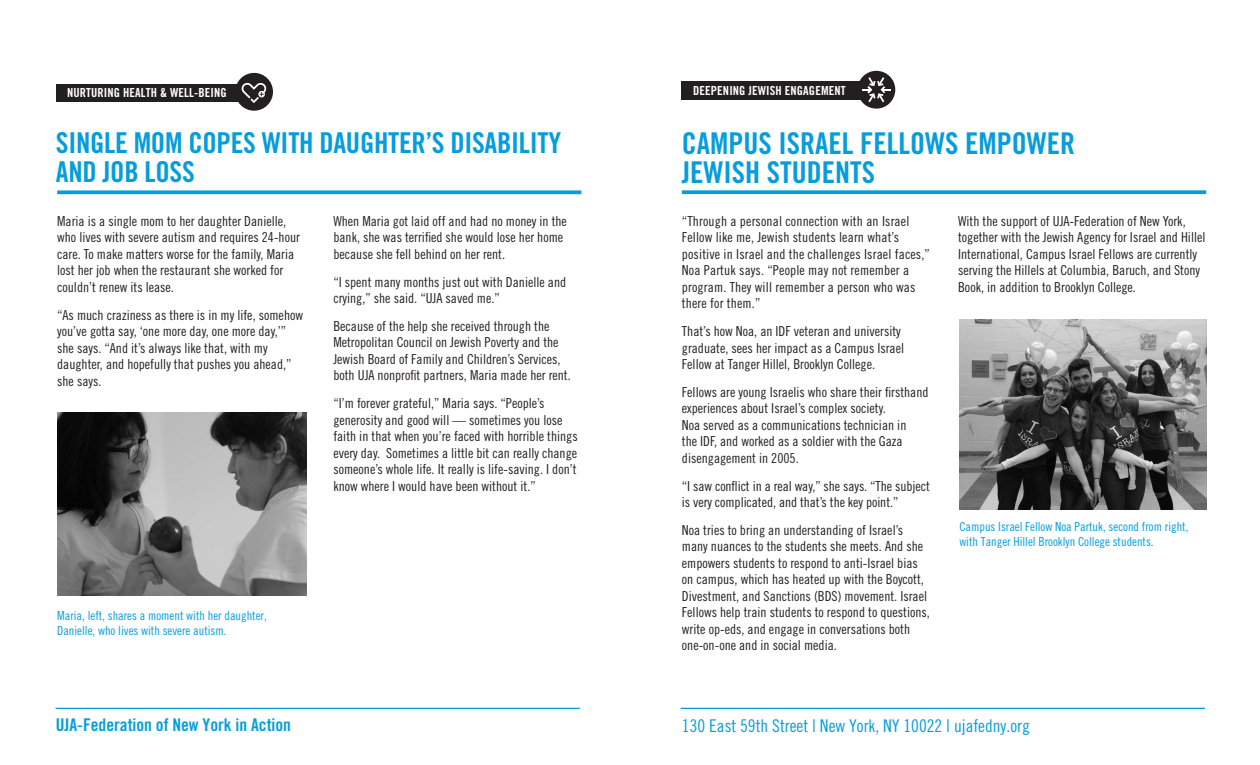
<style>
.page{position:relative;width:1260px;height:765px;background:#fff}
.page>*{position:absolute;margin:0;border:0;box-sizing:border-box;transform-origin:0 0}
.headline_24_pt_trade{font:30px/28.8px "Trade Gothic LT Std Bd Cn 20";color:#069ddc}
.t1{font:28.75px/28.8px "Trade Gothic LT Std Bd Cn 20";letter-spacing:-.01em;color:#069ddc}
.t2{font:17.5px "Trade Gothic LT Std Cn 18";color:#069ddc}
.t3{font:17.5px "Trade Gothic LT Std Bd Cn 20";color:#069ddc}
.bodycopy{font:13.75px/16.5px "Trade Gothic LT Std Cn 18";color:#231f20}
.t4{font:12.5px/15px "Trade Gothic LT Std Cn 18";color:#069ddc}
.t5{font:12.5px "Trade Gothic LT Std Bd Cn 20";letter-spacing:.01em;color:#fff}
</style>
<div class="page">
<hr style="left:56px;top:708px;width:524px;height:1px;background:#069ddc">
<hr style="left:681px;top:708px;width:524px;height:1px;background:#069ddc">
<div style="left:56px;top:84px;width:192px;height:18px;background:#231f20"></div>
<img style="left:57px;top:412px;width:250px;height:183px">
<svg style="left:57px;top:190px;width:524px;height:4px;background:#21a7df"></svg>
<div style="left:682px;top:82px;width:191px;height:18px;background:#231f20"></div>
<img style="left:959px;top:320px;width:248px;height:190px">
<svg style="left:682px;top:190px;width:524px;height:4px;background:#19a4de"></svg>
<div style="left:857px;top:71px;width:38px;height:38px;background:#231f20;border-radius:50%"></div>
<svg style="left:862px;top:77px;width:28px;height:25px"></svg>
<div style="left:235px;top:73px;width:38px;height:38px;background:#231f20;border-radius:50%"></div>
<svg style="left:242px;top:82px;width:25px;height:21px"></svg>
<p class="t5" style="left:67px;top:85px;width:161px">NURTURING HEALTH &amp; WELL-BEING</p>
<p class="t1" style="left:56px;top:129px;width:507px">SINGLE MOM COPES WITH DAUGHTER’S DISABILITY<br>AND JOB LOSS</p>
<p class="bodycopy" style="left:57px;top:213px;width:244px">Maria is a single mom to her daughter Danielle, who lives with severe autism and requires 24-hour care. To make matters worse for the family, Maria lost her job when the restaurant she worked for couldn’t renew its lease.</p>
<p class="bodycopy" style="left:57px;top:306px;width:247px">“As much craziness as there is in my life, somehow you’ve gotta say, ‘one more day, one more day,’” she says. “And it’s always like that, with my daughter, and hopefully that pushes you ahead,” she says.</p>
<p class="bodycopy" style="left:333px;top:213px;width:235px">When Maria got laid off and had no money in the bank, she was terrified she would lose her home because she fell behind on her rent.</p>
<p class="bodycopy" style="left:333px;top:273px;width:234px">“I spent many months just out with Danielle and crying,” she said. “UJA saved me.”</p>
<p class="bodycopy" style="left:333px;top:318px;width:239px">Because of the help she received through the Metropolitan Council on Jewish Poverty and the Jewish Board of Family and Children’s Services, both UJA nonprofit partners, Maria made her rent.</p>
<p class="bodycopy" style="left:333px;top:395px;width:246px">“I’m forever grateful,” Maria says. “People’s generosity and good will — sometimes you lose faith in that when you’re faced with horrible things every day. Sometimes a little bit can really change someone’s whole life. It really is life-saving. I don’t know where I would have been without it.”</p>
<p class="t4" style="left:57px;top:608px;width:211px">Maria, left, shares a moment with her daughter,<br>Danielle, who lives with severe autism.</p>
<p class="t5" style="left:693px;top:83px;width:154px">DEEPENING JEWISH ENGAGEMENT</p>
<p class="headline_24_pt_trade" style="left:682px;top:129px;width:395px">CAMPUS ISRAEL FELLOWS EMPOWER<br>JEWISH STUDENTS</p>
<p class="bodycopy" style="left:682px;top:212px;width:250px">“Through a personal connection with an Israel Fellow like me, Jewish students learn what’s positive in Israel and the challenges Israel faces,” Noa Partuk says. “People may not remember a program. They will remember a person who was there for them.”</p>
<p class="bodycopy" style="left:682px;top:323px;width:224px">That’s how Noa, an IDF veteran and university graduate, sees her impact as a Campus Israel<br>Fellow at Tanger Hillel, Brooklyn College.</p>
<p class="bodycopy" style="left:682px;top:383px;width:248px">Fellows are young Israelis who share their firsthand experiences about Israel’s complex society.<br>Noa served as a communications technician in<br>the IDF, and worked as a soldier with the Gaza disengagement in 2005.</p>
<p class="bodycopy" style="left:682px;top:477px;width:249px">“I saw conflict in a real way,” she says. “The subject is very complicated, and that’s the key point.”</p>
<p class="bodycopy" style="left:682px;top:521px;width:250px">Noa tries to bring an understanding of Israel’s many nuances to the students she meets. And she empowers students to respond to anti-Israel bias on campus, which has heated up with the Boycott, Divestment, and Sanctions (BDS) movement. Israel Fellows help train students to respond to questions, write op-eds, and engage in conversations both one-on-one and in social media.</p>
<p class="bodycopy" style="left:958px;top:212px;width:249px">With the support of UJA-Federation of New York, together with the Jewish Agency for Israel and Hillel International, Campus Israel Fellows are currently serving the Hillels at Columbia, Baruch, and Stony Book, in addition to Brooklyn College.</p>
<p class="t4" style="left:959px;top:519px;width:231px">Campus Israel Fellow Noa Partuk, second from right, with Tanger Hillel Brooklyn College students.</p>
<p class="t3" style="left:56px;top:714px;width:237px">UJA-Federation of New York in Action</p>
<p class="t2" style="left:682px;top:715px;width:349px">130 East 59th Street | New York, NY 10022 | ujafedny.org</p>
</div>
